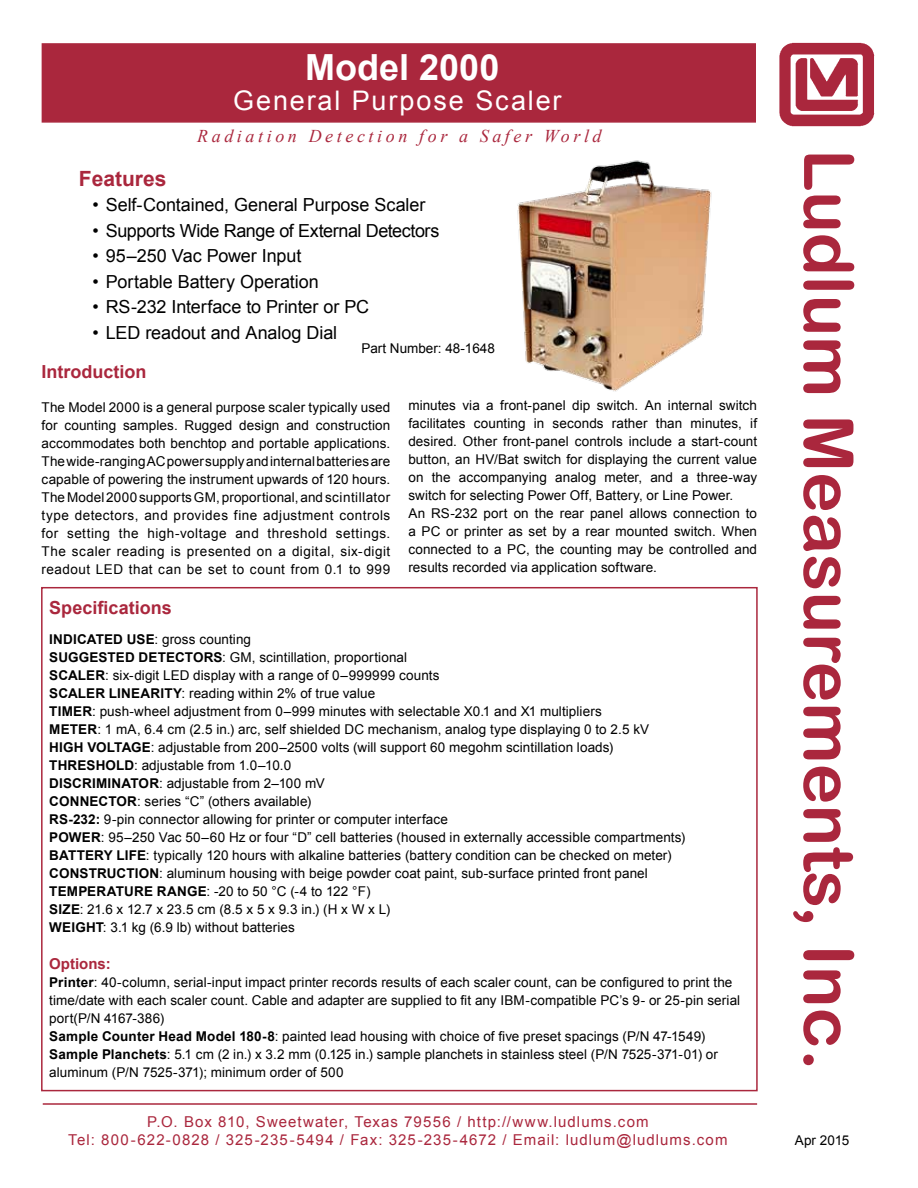
<style>
.page{position:relative;width:918px;height:1188px;background:#fff}
.page>*{position:absolute;margin:0;border:0;box-sizing:border-box;transform-origin:0 0}
.t1{font:69px "Arial Rounded MT Bold";color:#aa273d}
.t2{font:700 36px "Arial";color:#fff}
.t3{font:27px "Arial";letter-spacing:.07em;color:#fff}
.t4{font:700 21px "Arial";color:#aa273d}
.t5{font:18px "Arial";letter-spacing:-.005em;color:#000}
.t6{font:18px "Arial";letter-spacing:-.025em;color:#000}
.t7{font:italic 18px "Times New Roman";letter-spacing:.2em;color:#aa273d}
.t8{font:700 18px "Arial";color:#aa273d}
.t9{font:15px/18px "Arial";letter-spacing:.07em;color:#aa273d;text-align:center}
.t10{font:700 15px "Arial";color:#aa273d}
.t11{font:13.5px/18px "Arial";letter-spacing:.005em;color:#000}
.s1{font-weight:700}
.s2{font-size:72px}
</style>
<div class="page">
<img style="left:779px;top:42px;width:96px;height:85px">
<hr style="left:43px;top:1103px;width:714px;height:2px;background:#aa273d">
<img style="left:517px;top:160px;width:195px;height:232px">
<div style="left:41px;top:587px;width:717px;height:504px;border:2px solid #aa273d"></div>
<div style="left:42px;top:43px;width:714px;height:80px;background:#aa273d;border:2px solid #aa273d"></div>
<h2 class="t2" style="left:305px;top:43px;width:196px">Model 2000</h2>
<h3 class="t3" style="left:233px;top:83px;width:330px">General Purpose Scaler</h3>
<h3 class="t7" style="left:197px;top:123px;width:406px">Radiation Detection for a Safer World</h3>
<h3 class="t4" style="left:79px;top:165px;width:89px">Features</h3>
<h3 class="t5" style="left:92px;top:193px;width:335px">• Self-Contained, General Purpose Scaler</h3>
<h3 class="t6" style="left:92px;top:219px;width:349px">• Supports Wide Range of External Detectors</h3>
<h3 class="t5" style="left:92px;top:244px;width:210px">• 95–250 Vac Power Input</h3>
<h3 class="t5" style="left:92px;top:270px;width:228px">• Portable Battery Operation</h3>
<h3 class="t5" style="left:92px;top:295px;width:278px">• RS-232 Interface to Printer or PC</h3>
<h3 class="t5" style="left:92px;top:321px;width:246px">• LED readout and Analog Dial</h3>
<p class="t11" style="left:361px;top:339px;width:135px">Part Number: 48-1648</p>
<h3 class="t8" style="left:42px;top:359px;width:106px">Introduction</h3>
<p class="t11" style="left:42px;top:399px;width:350px;text-align:justify">The Model 2000 is a general purpose scaler typically used for counting samples. Rugged design and construction accommodates both benchtop and portable applications.<br>The wide-ranging AC power supply and internal batteries are capable of powering the instrument upwards of 120 hours.<br>The Model 2000 supports GM, proportional, and scintillator type detectors, and provides fine adjustment controls for setting the high-voltage and threshold settings.<br>The scaler reading is presented on a digital, six-digit readout LED that can be set to count from 0.1 to 999</p>
<p class="t11" style="left:408px;top:397px;width:350px">minutes via a front-panel dip switch. An internal switch facilitates counting in seconds rather than minutes, if desired. Other front-panel controls include a start-count button, an HV/Bat switch for displaying the current value on the accompanying analog meter, and a three-way switch for selecting Power Off, Battery, or Line Power.<br>An RS-232 port on the rear panel allows connection to a PC or printer as set by a rear mounted switch. When connected to a PC, the counting may be controlled and results recorded via application software.</p>
<h3 class="t8" style="left:49px;top:596px;width:124px">Specifications</h3>
<p class="t11" style="left:49px;top:630px;width:638px"><span class="s1">INDICATED USE</span>: gross counting<br><span class="s1">SUGGESTED DETECTORS</span>: GM, scintillation, proportional<br><span class="s1">SCALER</span>: six-digit LED display with a range of 0–999999 counts<br><span class="s1">SCALER LINEARITY</span>: reading within 2% of true value<br><span class="s1">TIMER</span>: push-wheel adjustment from 0–999 minutes with selectable X0.1 and X1 multipliers<br><span class="s1">METER</span>: 1 mA, 6.4 cm (2.5 in.) arc, self shielded DC mechanism, analog type displaying 0 to 2.5 kV <span class="s1">HIGH VOLTAGE</span>: adjustable from 200–2500 volts (will support 60 megohm scintillation loads)<br><span class="s1">THRESHOLD</span>: adjustable from 1.0–10.0<br><span class="s1">DISCRIMINATOR</span>: adjustable from 2–100 mV<br><span class="s1">CONNECTOR</span>: series “C” (others available)<br><span class="s1">RS-232:</span> 9-pin connector allowing for printer or computer interface<br><span class="s1">POWER</span>: 95–250 Vac 50–60 Hz or four “D” cell batteries (housed in externally accessible compartments)<br><span class="s1">BATTERY LIFE</span>: typically 120 hours with alkaline batteries (battery condition can be checked on meter)<br><span class="s1">CONSTRUCTION</span>: aluminum housing with beige powder coat paint, sub-surface printed front panel <span class="s1">TEMPERATURE RANGE</span>: -20 to 50 °C (-4 to 122 °F)<br><span class="s1">SIZE</span>: 21.6 x 12.7 x 23.5 cm (8.5 x 5 x 9.3 in.) (H x W x L)<br><span class="s1">WEIGHT</span>: 3.1 kg (6.9 lb) without batteries</p>
<p class="t10" style="left:49px;top:954px;width:63px">Options:</p>
<p class="t11" style="left:49px;top:974px;width:692px"><span class="s1">Printer</span>: 40-column, serial-input impact printer records results of each scaler count, can be configured to print the time/date with each scaler count. Cable and adapter are supplied to fit any IBM-compatible PC’s 9- or 25-pin serial port(P/N 4167-386)<br><span class="s1">Sample Counter Head Model 180-8</span>: painted lead housing with choice of five preset spacings (P/N 47-1549)<br><span class="s1">Sample Planchets</span>: 5.1 cm (2 in.) x 3.2 mm (0.125 in.) sample planchets in stainless steel (P/N 7525-371-01) or aluminum (P/N 7525-371); minimum order of 500</p>
<p class="t9" style="left:68px;top:1113px;width:661px">P.O. Box 810, Sweetwater, Texas 79556 / http://www.ludlums.com<br>Tel: 800-622-0828 / 325-235-5494 / Fax: 325-235-4672 / Email: ludlum@ludlums.com</p>
<h1 class="t1" style="left:869px;top:149px;width:923px;rotate:90deg">Ludlum Measurements, Inc<span class="s2">.</span></h1>
<p class="t11" style="left:795px;top:1132px;width:56px">Apr 2015</p>
</div>
